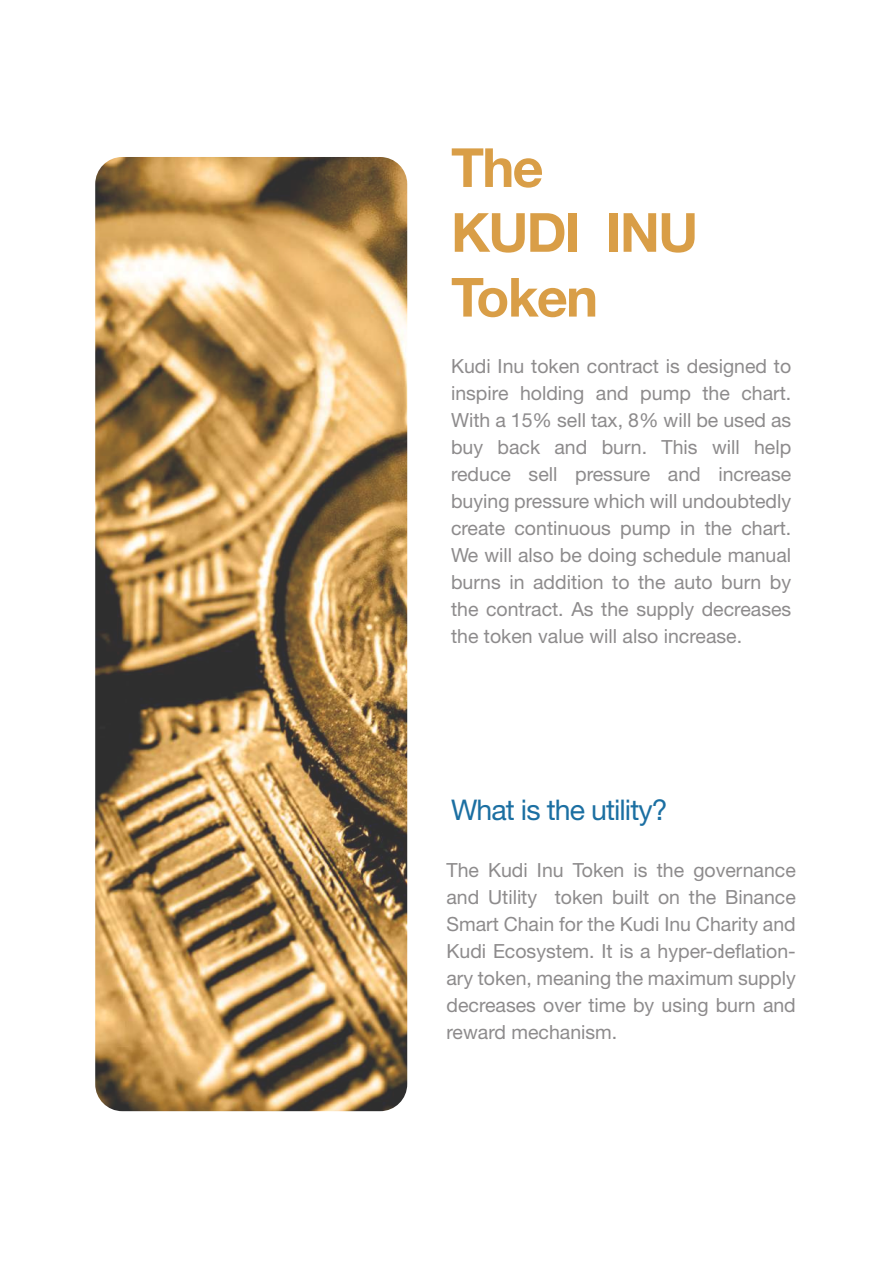
<style>
.page{position:relative;width:893px;height:1263px;background:#fff}
.page>*{position:absolute;margin:0;border:0;box-sizing:border-box;transform-origin:0 0}
.t1{font:700 54px/64.8px "Helvetica Neue";letter-spacing:-.03em;color:#d99e47}
.t2{font:28.5px "Helvetica Neue";letter-spacing:-.03em;color:#1b6fa2}
.t3{font:19.5px/27px "Helvetica Neue";color:#8d8b8c;text-align:justify}
</style>
<div class="page">
<img style="left:95px;top:157px;width:312px;height:954px">
<h1 class="t1" style="left:451px;top:137px;width:249px">The<br>KUDI INU<br>Token</h1>
<p class="t3" style="left:451px;top:354px;width:342px">Kudi Inu token contract is designed to inspire holding and pump the chart.<br>With a 15% sell tax, 8% will be used as buy back and burn. This will help reduce sell pressure and increase buying pressure which will undoubtedly create continuous pump in the chart.<br>We will also be doing schedule manual burns in addition to the auto burn by the contract. As the supply decreases the token value will also increase.</p>
<h2 class="t2" style="left:451px;top:789px;width:218px">What is the utility?</h2>
<p class="t3" style="left:446px;top:858px;width:351px">The Kudi Inu Token is the governance and Utility token built on the Binance Smart Chain for the Kudi Inu Charity and Kudi Ecosystem. It is a hyper-deflation&shy;ary token, meaning the maximum supply decreases over time by using burn and reward mechanism.</p>
</div>
